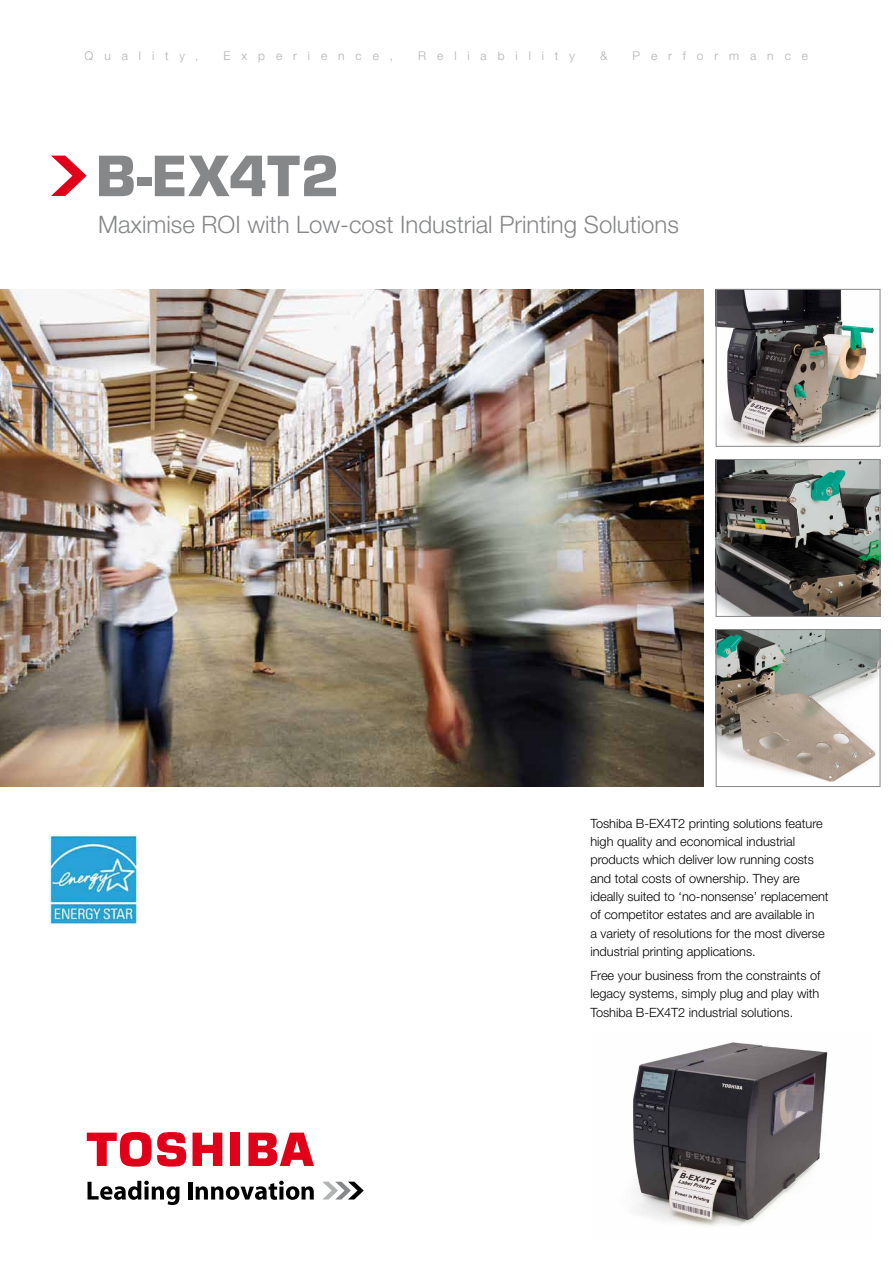
<style>
.page{position:relative;width:893px;height:1263px;background:#fff}
.page>*{position:absolute;margin:0;border:0;box-sizing:border-box;transform-origin:0 0}
.t1{font:700 54px "Eurostile LT Std";letter-spacing:.01em;color:#868789}
.t2{font:300 24px "Helvetica Neue LT Std";color:#868789}
.t3{font:300 12.75px/18.3px "Helvetica Neue LT Std";color:#000}
.t4{font:300 12px "Helvetica Neue LT Std";letter-spacing:.91em;color:#b0b2b3}
</style>
<div class="page">
<div style="left:231px;top:1132px;width:9px;height:34px;background:#e1001a"></div>
<svg style="left:193px;top:1132px;width:29px;height:34px"></svg>
<svg style="left:248px;top:1132px;width:66px;height:34px"></svg>
<svg style="left:87px;top:1132px;width:99px;height:35px"></svg>
<svg style="left:323px;top:1182px;width:41px;height:17px"></svg>
<svg style="left:88px;top:1181px;width:92px;height:24px"></svg>
<hr style="left:188px;top:1182px;width:4px;height:17px;background:#000">
<svg style="left:196px;top:1181px;width:118px;height:19px"></svg>
<svg style="left:51px;top:156px;width:36px;height:40px"></svg>
<img style="left:633px;top:1042px;width:195px;height:184px">
<img style="left:0;top:289px;width:703px;height:498px">
<img style="left:718px;top:291px;width:160px;height:153px">
<div style="left:716px;top:289px;width:164px;height:157px;border:1px solid #868789"></div>
<img style="left:718px;top:461px;width:160px;height:154px">
<div style="left:716px;top:459px;width:164px;height:158px;border:1px solid #868789"></div>
<img style="left:718px;top:631px;width:160px;height:151px">
<div style="left:716px;top:629px;width:164px;height:158px;border:1px solid #868789"></div>
<img style="left:50px;top:835px;width:88px;height:90px">
<p class="t4" style="left:85px;top:49px;width:115px">Quality,</p>
<p class="t4" style="left:223px;top:49px;width:171px">Experience,</p>
<p class="t4" style="left:418px;top:49px;width:158px">Reliability</p>
<p class="t4" style="left:600px;top:49px;width:9px">&amp;</p>
<p class="t4" style="left:633px;top:49px;width:177px">Performance</p>
<h1 class="t1" style="left:96px;top:143px;width:245px">B-EX4T2</h1>
<h2 class="t2" style="left:98px;top:210px;width:582px">Maximise ROI with Low-cost Industrial Printing Solutions</h2>
<p class="t3" style="left:590px;top:813px;width:240px">Toshiba B-EX4T2 printing solutions feature high quality and economical industrial products which deliver low running costs and total costs of ownership. They are ideally suited to ‘no-nonsense’ replacement of competitor estates and are available in<br>a variety of resolutions for the most diverse industrial printing applications.</p>
<p class="t3" style="left:590px;top:966px;width:232px;text-align:justify">Free your business from the constraints of legacy systems, simply plug and play with Toshiba B-EX4T2 industrial solutions.</p>
</div>
